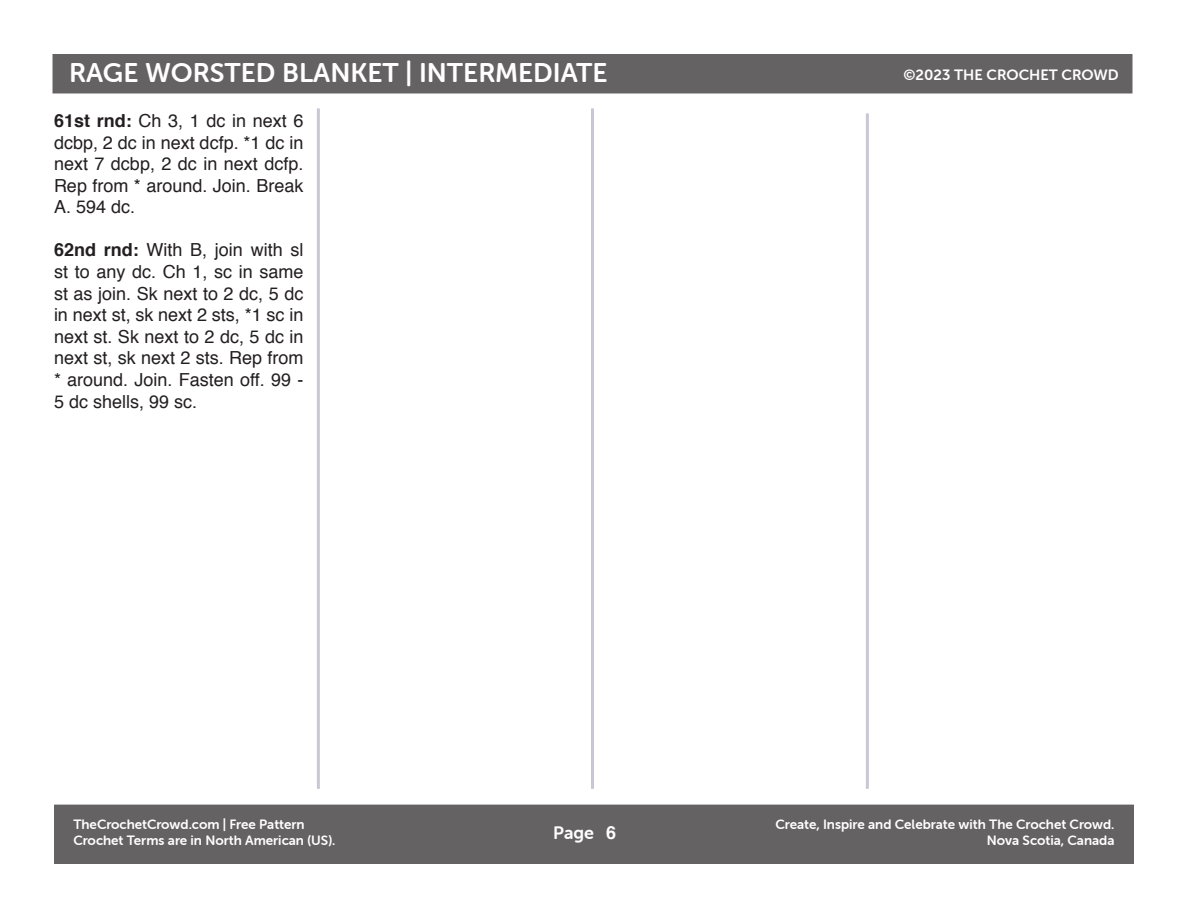
<style>
.page{position:relative;width:1188px;height:918px;background:#fff}
.page>*{position:absolute;margin:0;border:0;box-sizing:border-box;transform-origin:0 0}
.t1{font:27px "Museo Sans Rounded 700";color:#fff}
.t2{font:18px/21.6px "Helvetica";color:#231f20;text-align:justify}
.t3{font:18px "Museo Sans Rounded 700";color:#fff}
.t4{font:15px "Museo Sans Rounded 700";color:#fff}
.t5{font:13.5px/16.2px "Museo Sans Rounded 700";color:#fff;text-align:right}
.s1{font-weight:700}
.s2{font-family:"Helvetica";font-weight:700}
</style>
<div class="page">
<div style="left:53px;top:55px;width:1079px;height:38px;background:#656263"></div>
<hr style="left:317px;top:108px;width:3px;height:681px;background:#232159">
<hr style="left:591px;top:108px;width:3px;height:681px;background:#232159">
<div style="left:55px;top:805px;width:1078px;height:58px;background:#656263"></div>
<hr style="left:866px;top:113px;width:3px;height:676px;background:#232159">
<h1 class="t1" style="left:69px;top:57px;width:540px">RAGE WORSTED BLANKET | INTERMEDIATE</h1>
<p class="t4" style="left:904px;top:66px;width:217px">©2023 THE CROCHET CROWD</p>
<p class="t2" style="left:54px;top:110px;width:251px"><span class="s1">61st rnd:</span> Ch 3, 1 dc in next 6 dcbp, 2 dc in next dcfp. *1 dc in next 7 dcbp, 2 dc in next dcfp.<br>Rep from * around. Join. Break A. 594 dc.</p>
<p class="t2" style="left:54px;top:240px;width:251px"><span class="s1">62nd rnd:</span> With B, join with sl st to any dc. Ch 1, sc in same st as join. Sk next to 2 dc, 5 dc in next st, sk next 2 sts, *1 sc in next st. Sk next to 2 dc, 5 dc in next st, sk next 2 sts. Rep from * around. Join. Fasten off. 99 - 5 dc shells, 99 sc.</p>
<p class="t5" style="left:73px;top:816px;width:264px;text-align:left">TheCrochetCrowd.com | Free Pattern<br>Crochet Terms are in North American (US).</p>
<p class="t3" style="left:553px;top:823px;width:65px">Page <span class="s2">6</span></p>
<p class="t5" style="left:776px;top:816px;width:340px">Create, Inspire and Celebrate with The Crochet Crowd.<br>Nova Scotia, Canada</p>
</div>
